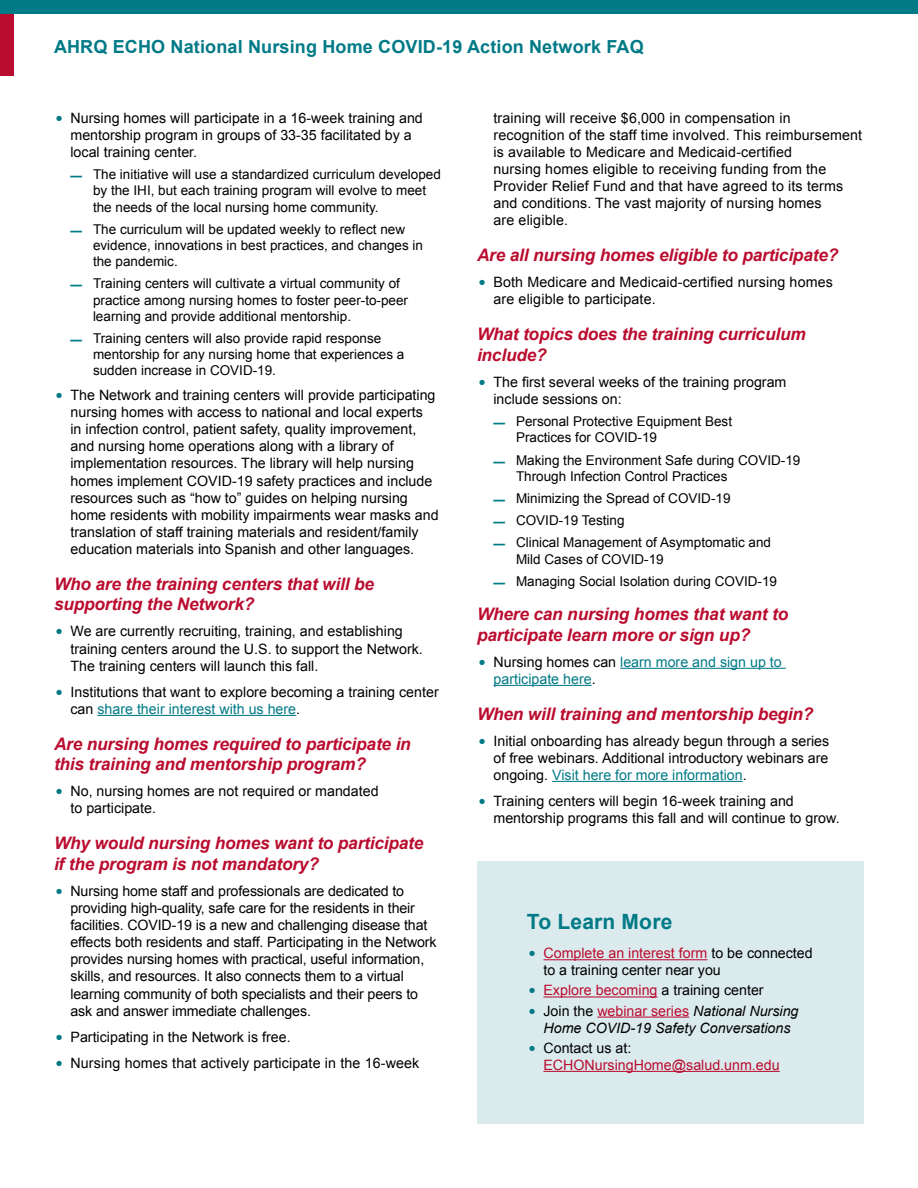
<style>
.page{position:relative;width:918px;height:1188px;background:#fff}
.page>*{position:absolute;margin:0;border:0;box-sizing:border-box;transform-origin:0 0}
.t1{font:700 21px "Arial";letter-spacing:.01em;color:#007a86}
.t2{font:700 18px "Arial";letter-spacing:.01em;color:#007a86}
.t3{font:italic 700 17.25px/20.7px "Arial";letter-spacing:-.01em;color:#ba0c2f}
.t4{font:14.25px/17.1px "Arial";color:#000}
.t5{font:14.25px/17.1px "Arial";color:#ba0c2f}
.t6{font:italic 14.25px/17.1px "Arial";color:#000;text-align:center}
.t7{font:14.25px/17.1px "Arial";color:#007a86}
.t8{font:13.5px/16.2px "Arial";color:#000}
.s1{font-size:21px;color:#007a86}
.s2{color:#007a86}
.s3{font-size:21px}
.s4{color:#000}
.s5{color:#ba0c2f}
.s6{font-style:normal;font-size:21px;color:#007a86}
.s7{font-style:normal}
.s8{font-style:normal;color:#ba0c2f}
</style>
<div class="page">
<div style="left:0;top:0;width:14px;height:76px;background:#ba0c2f"></div>
<div style="left:0;top:0;width:918px;height:14px;background:#007a86"></div>
<hr style="left:97px;top:715px;width:199px;height:1px;background:#007a86">
<hr style="left:620px;top:668px;width:166px;height:1px;background:#007a86">
<hr style="left:494px;top:685px;width:98px;height:1px;background:#007a86">
<hr style="left:552px;top:781px;width:191px;height:1px;background:#007a86">
<div style="left:477px;top:861px;width:387px;height:263px;background:#dbebed"></div>
<hr style="left:543px;top:959px;width:164px;height:1px;background:#ba0c2f">
<hr style="left:543px;top:996px;width:115px;height:1px;background:#ba0c2f">
<hr style="left:597px;top:1017px;width:92px;height:1px;background:#ba0c2f">
<hr style="left:543px;top:1071px;width:237px;height:1px;background:#ba0c2f">
<p class="t2" style="left:54px;top:35px;width:591px">AHRQ ECHO National Nursing Home COVID-19 Action Network FAQ</p>
<p class="t4" style="left:70px;top:109px;width:354px;text-indent:-15px"><span class="s1">•</span> Nursing homes will participate in a 16-week training and mentorship program in groups of 33-35 facilitated by a local training center.</p>
<p class="t8" style="left:93px;top:167px;width:349px;text-indent:-22px"><span class="s1">–</span> The initiative will use a standardized curriculum developed by the IHI, but each training program will evolve to meet the needs of the local nursing home community.</p>
<p class="t8" style="left:93px;top:221px;width:332px;text-indent:-22px"><span class="s1">–</span> The curriculum will be updated weekly to reflect new evidence, innovations in best practices, and changes in the pandemic.</p>
<p class="t8" style="left:93px;top:276px;width:317px;text-indent:-22px"><span class="s1">–</span> Training centers will cultivate a virtual community of practice among nursing homes to foster peer-to-peer learning and provide additional mentorship.</p>
<p class="t8" style="left:93px;top:330px;width:313px;text-indent:-22px"><span class="s1">–</span> Training centers will also provide rapid response mentorship for any nursing home that experiences a sudden increase in COVID-19.</p>
<p class="t4" style="left:70px;top:387px;width:370px;text-indent:-15px"><span class="s1">•</span> The Network and training centers will provide participating nursing homes with access to national and local experts<br>in infection control, patient safety, quality improvement, and nursing home operations along with a library of implementation resources. The library will help nursing homes implement COVID-19 safety practices and include resources such as “how to” guides on helping nursing home residents with mobility impairments wear masks and translation of staff training materials and resident/family education materials into Spanish and other languages.</p>
<p class="t3" style="left:54px;top:574px;width:321px">Who are the training centers that will be supporting the Network?</p>
<p class="t4" style="left:70px;top:623px;width:354px;text-indent:-15px"><span class="s1">•</span> We are currently recruiting, training, and establishing training centers around the U.S. to support the Network.<br>The training centers will launch this fall.</p>
<p class="t4" style="left:70px;top:683px;width:370px;text-indent:-15px"><span class="s1">•</span> Institutions that want to explore becoming a training center can <span class="s2">share their interest with us here</span>.</p>
<p class="t3" style="left:54px;top:734px;width:358px">Are nursing homes required to participate in this training and mentorship program?</p>
<p class="t4" style="left:70px;top:783px;width:310px;text-indent:-15px"><span class="s1">•</span> No, nursing homes are not required or mandated to participate.</p>
<p class="t3" style="left:54px;top:833px;width:371px">Why would nursing homes want to participate if the program is not mandatory?</p>
<p class="t4" style="left:70px;top:883px;width:368px;text-indent:-15px"><span class="s1">•</span> Nursing home staff and professionals are dedicated to providing high-quality, safe care for the residents in their facilities. COVID-19 is a new and challenging disease that effects both residents and staff. Participating in the Network provides nursing homes with practical, useful information, skills, and resources. It also connects them to a virtual learning community of both specialists and their peers to ask and answer immediate challenges.</p>
<p class="t4" style="left:56px;top:1028px;width:237px"><span class="s1">•</span> Participating in the Network is free.</p>
<p class="t4" style="left:56px;top:1054px;width:365px"><span class="s1">•</span> Nursing homes that actively participate in the 16-week</p>
<p class="t4" style="left:494px;top:109px;width:370px">training will receive $6,000 in compensation in recognition of the staff time involved. This reimbursement is available to Medicare and Medicaid-certified<br>nursing homes eligible to receiving funding from the Provider Relief Fund and that have agreed to its terms and conditions. The vast majority of nursing homes<br>are eligible.</p>
<p class="t3" style="left:477px;top:245px;width:363px">Are all nursing homes eligible to participate?</p>
<p class="t4" style="left:494px;top:274px;width:341px;text-indent:-15px"><span class="s1">•</span> Both Medicare and Medicaid-certified nursing homes are eligible to participate.</p>
<p class="t3" style="left:477px;top:324px;width:330px">What topics does the training curriculum include?</p>
<p class="t4" style="left:494px;top:373px;width:295px;text-indent:-15px"><span class="s1">•</span> The first several weeks of the training program include sessions on:</p>
<p class="t8" style="left:516px;top:413px;width:218px;text-indent:-22px"><span class="s1">–</span> Personal Protective Equipment Best<br>Practices for COVID-19</p>
<p class="t8" style="left:516px;top:452px;width:286px;text-indent:-22px"><span class="s1">–</span> Making the Environment Safe during COVID-19<br>Through Infection Control Practices</p>
<p class="t8" style="left:494px;top:490px;width:239px"><span class="s1">–</span> Minimizing the Spread of COVID-19</p>
<p class="t8" style="left:494px;top:512px;width:133px"><span class="s1">–</span> COVID-19 Testing</p>
<p class="t8" style="left:516px;top:535px;width:257px;text-indent:-22px"><span class="s1">–</span> Clinical Management of Asymptomatic and<br>Mild Cases of COVID-19</p>
<p class="t8" style="left:494px;top:573px;width:285px"><span class="s1">–</span> Managing Social Isolation during COVID-19</p>
<p class="t3" style="left:477px;top:604px;width:313px">Where can nursing homes that want to participate learn more or sign up?</p>
<p class="t7" style="left:494px;top:653px;width:290px;text-indent:-15px"><span class="s3">•</span> <span class="s4">Nursing homes can</span> learn more and sign up to participate here<span class="s4">.</span></p>
<p class="t3" style="left:477px;top:704px;width:338px">When will training and mentorship begin?</p>
<p class="t4" style="left:494px;top:732px;width:337px;text-align:justify;text-indent:-15px"><span class="s1">•</span> Initial onboarding has already begun through a series of free webinars. Additional introductory webinars are ongoing. <span class="s2">Visit here for more information</span>.</p>
<p class="t4" style="left:494px;top:793px;width:348px;text-indent:-15px"><span class="s1">•</span> Training centers will begin 16-week training and mentorship programs this fall and will continue to grow.</p>
<h1 class="t1" style="left:527px;top:908px;width:147px">To Learn More</h1>
<p class="t4" style="left:543px;top:945px;width:271px;text-indent:-15px"><span class="s1">•</span> <span class="s5">Complete an interest form</span> to be connected to a training center near you</p>
<p class="t5" style="left:528px;top:982px;width:237px"><span class="s1">•</span> Explore becoming <span class="s4">a training center</span></p>
<p class="t6" style="left:528px;top:1002px;width:272px"><span class="s6">•</span> <span class="s7">Join the</span> <span class="s8">webinar series</span> National Nursing<br>Home COVID-19 Safety Conversations</p>
<p class="t5" style="left:543px;top:1039px;width:238px;text-indent:-15px"><span class="s1">•</span> <span class="s4">Contact us at:<br></span>ECHONursingHome@salud.unm.edu</p>
</div>
